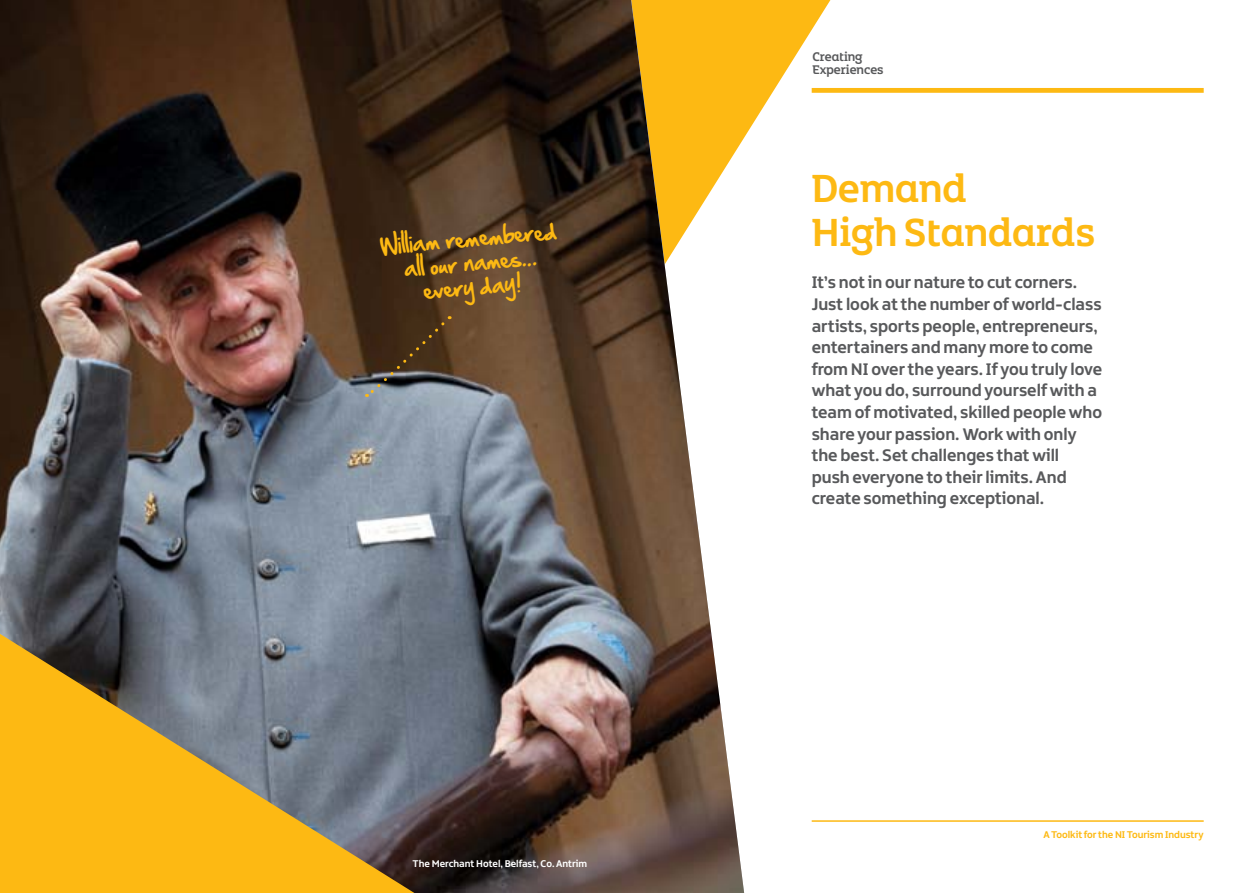
<style>
.page{position:relative;width:1259px;height:893px;background:#fff}
.page>*{position:absolute;margin:0;border:0;box-sizing:border-box;transform-origin:0 0}
.t1{font:42px/43.2px "Northern Ireland Headline";color:#fdb913}
.t2{font:20.25px/24.3px "Hand Of Sean";color:#fdb913;text-align:center}
.t3{font:700 18px/21.6px "Northern Ireland";color:#58595b}
.t4{font:13.5px/13.2px "Northern Ireland Headline";color:#58595b}
.t5{font:700 10.5px "Northern Ireland";color:#fff}
.t6{font:700 10.5px "Northern Ireland";color:#fdb913}
</style>
<div class="page">
<svg style="left:744px;top:0;width:86px;height:138px;fill:#fdb915"></svg>
<img style="left:0;top:0;width:744px;height:893px">
<svg style="left:366px;top:316px;width:84px;height:81px"></svg>
<svg style="left:0;top:634px;width:414px;height:259px"></svg>
<div style="left:811px;top:88px;width:392px;height:5px;background:#fdb913"></div>
<hr style="left:811px;top:820px;width:392px;height:2px;background:#fdb913">
<p class="t2" style="left:379px;top:234px;width:178px;rotate:-5deg">William remembered all our names... every day!</p>
<p class="t5" style="left:412px;top:857px;width:176px">The Merchant Hotel, Belfast, Co. Antrim</p>
<p class="t4" style="left:812px;top:50px;width:73px">Creating<br>Experiences</p>
<h1 class="t1" style="left:811px;top:166px;width:285px">Demand<br>High Standards</h1>
<p class="t3" style="left:811px;top:271px;width:292px">It’s not in our nature to cut corners.<br>Just look at the number of world-class artists, sports people, entrepreneurs, entertainers and many more to come from NI over the years. If you truly love what you do, surround yourself with a team of motivated, skilled people who share your passion. Work with only the best. Set challenges that will<br>push everyone to their limits. And create something exceptional.</p>
<p class="t6" style="left:1043px;top:828px;width:162px">A Toolkit for the NI Tourism Industry</p>
</div>
